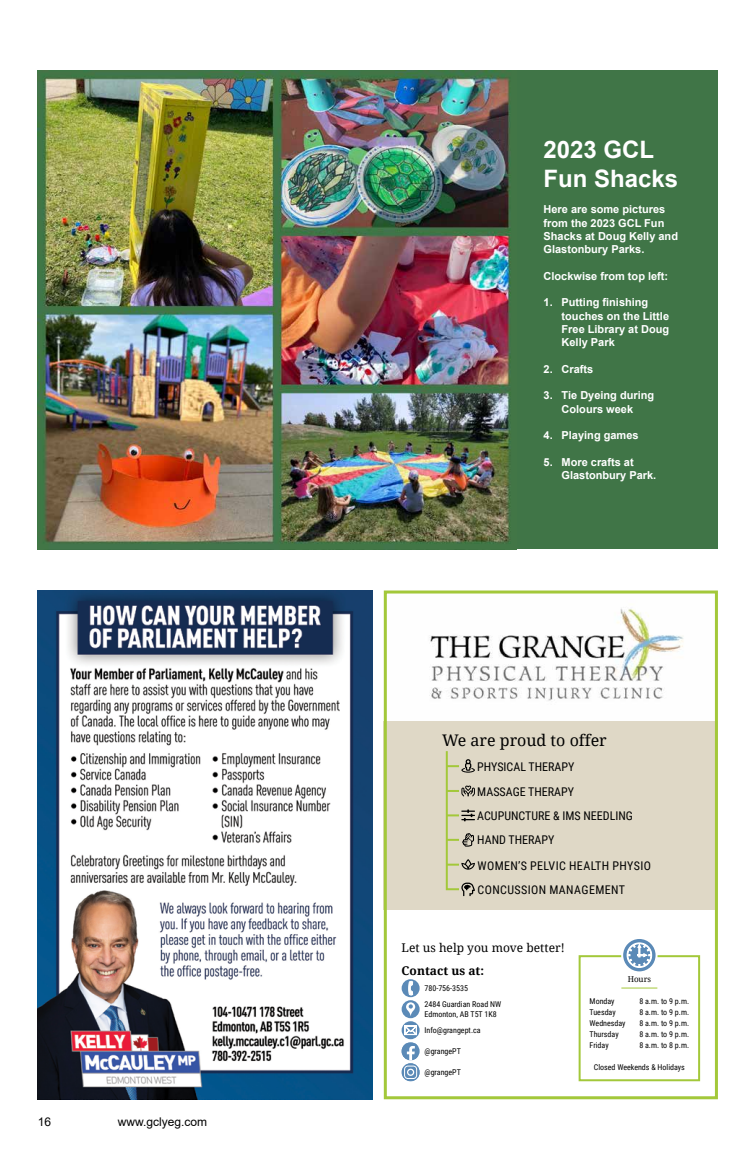
<style>
.page{position:relative;width:756px;height:1170px;background:#fff}
.page>*{position:absolute;margin:0;border:0;box-sizing:border-box;transform-origin:0 0}
.t1{font:700 24px/28.8px "Arial";color:#fff}
.t2{font:16px "Noto Serif";color:#000}
.t3{font:12px/25px "Roboto Condensed";color:#000}
.t4{font:12px "Noto Serif";color:#000}
.t5{font:12px "Roboto Condensed";letter-spacing:.035em;color:#000}
.t6{font:12px "Arial";color:#000}
.t7{font:700 12px "Noto Serif";color:#000}
.t8{font:700 11px/13.2px "Arial";color:#fff}
.t9{font:8px/9.6px "Roboto Condensed";color:#000}
.t10{font:8px "Noto Serif";color:#000}
</style>
<div class="page">
<img style="left:38px;top:590px;width:334px;height:509px">
<div style="left:384px;top:720px;width:334px;height:189px;background:#dfd8c6"></div>
<div style="left:579px;top:955px;width:121px;height:126px;border:2px solid #a3c83a"></div>
<svg style="left:622px;top:937px;width:35px;height:35px"></svg>
<div style="left:621px;top:936px;width:37px;height:37px;border:2px solid #fff;border-radius:50%"></div>
<svg style="left:627px;top:942px;width:25px;height:25px"></svg>
<hr style="left:621px;top:987px;width:36px;height:1px;background:#a3c83a">
<svg style="left:402px;top:1042px;width:18px;height:18px"></svg>
<svg style="left:402px;top:1063px;width:18px;height:18px"></svg>
<svg style="left:402px;top:1043px;width:16px;height:35px"></svg>
<img style="left:429px;top:608px;width:255px;height:93px">
<svg style="left:445px;top:751px;width:30px;height:145px"></svg>
<svg style="left:402px;top:1021px;width:18px;height:18px"></svg>
<div style="left:402px;top:1000px;width:18px;height:18px;background:#5b8ab7;border-radius:50%"></div>
<div style="left:402px;top:979px;width:18px;height:18px;background:#5b8ab7;border-radius:50%"></div>
<svg style="left:405px;top:1025px;width:12px;height:9px"></svg>
<svg style="left:406px;top:1002px;width:9px;height:13px"></svg>
<svg style="left:408px;top:980px;width:5px;height:15px"></svg>
<div style="left:384px;top:590px;width:334px;height:509px;border:3px solid #a3c83a"></div>
<div style="left:38px;top:71px;width:680px;height:478px;background:#407547"></div>
<img style="left:38px;top:71px;width:473px;height:472px">
<p class="t6" style="left:38px;top:1113px;width:15px">16</p>
<p class="t6" style="left:118px;top:1113px;width:91px">www.gclyeg.com</p>
<h1 class="t1" style="left:544px;top:135px;width:136px">2023 GCL<br>Fun Shacks</h1>
<p class="t8" style="left:544px;top:203px;width:136px">Here are some pictures from the 2023 GCL Fun<br>Shacks at Doug Kelly and<br>Glastonbury Parks.</p>
<p class="t8" style="left:544px;top:269px;width:126px">Clockwise from top left:</p>
<p class="t8" style="left:562px;top:296px;width:109px;text-indent:-18px">1. Putting finishing touches on the Little<br>Free Library at Doug<br>Kelly Park</p>
<p class="t8" style="left:544px;top:362px;width:51px">2. Crafts</p>
<p class="t8" style="left:544px;top:389px;width:112px;text-align:center">3. Tie Dyeing during<br>Colours week</p>
<p class="t8" style="left:544px;top:429px;width:97px">4. Playing games</p>
<p class="t8" style="left:562px;top:455px;width:96px;text-indent:-18px">5. More crafts at<br>Glastonbury Park.</p>
<h2 class="t2" style="left:442px;top:729px;width:166px">We are proud to offer</h2>
<p class="t3" style="left:477px;top:753px;width:99px;line-height:25.8px">PHYSICAL THERAPY<br>MASSAGE THERAPY</p>
<p class="t3" style="left:477px;top:802px;width:175px">ACUPUNCTURE &amp; IMS NEEDLING<br>HAND THERAPY<br>WOMEN’S PELVIC HEALTH PHYSIO</p>
<p class="t5" style="left:478px;top:881px;width:149px">CONCUSSION MANAGEMENT</p>
<p class="t4" style="left:402px;top:939px;width:165px">Let us help you move better!</p>
<p class="t7" style="left:402px;top:962px;width:84px">Contact us at:</p>
<p class="t9" style="left:425px;top:983px;width:45px">780-756-3535</p>
<p class="t9" style="left:425px;top:999px;width:78px">2484 Guardian Road NW<br>Edmonton, AB T5T 1K8</p>
<p class="t9" style="left:425px;top:1025px;width:58px">Info@grangept.ca</p>
<p class="t9" style="left:425px;top:1046px;width:38px">@grangePT</p>
<p class="t9" style="left:425px;top:1067px;width:38px">@grangePT</p>
<p class="t10" style="left:628px;top:973px;width:25px">Hours</p>
<p class="t9" style="left:590px;top:996px;width:27px">Monday</p>
<p class="t9" style="left:639px;top:996px;width:51px">8 a.m. to 9 p.m.</p>
<p class="t9" style="left:590px;top:1007px;width:28px">Tuesday</p>
<p class="t9" style="left:639px;top:1007px;width:51px">8 a.m. to 9 p.m.</p>
<p class="t9" style="left:590px;top:1018px;width:38px">Wednesday</p>
<p class="t9" style="left:639px;top:1018px;width:51px">8 a.m. to 9 p.m.</p>
<p class="t9" style="left:590px;top:1029px;width:31px">Thursday</p>
<p class="t9" style="left:639px;top:1029px;width:51px">8 a.m. to 9 p.m.</p>
<p class="t9" style="left:590px;top:1040px;width:21px">Friday</p>
<p class="t9" style="left:639px;top:1040px;width:51px">8 a.m. to 8 p.m.</p>
<p class="t9" style="left:594px;top:1062px;width:93px">Closed Weekends &amp; Holidays</p>
</div>
